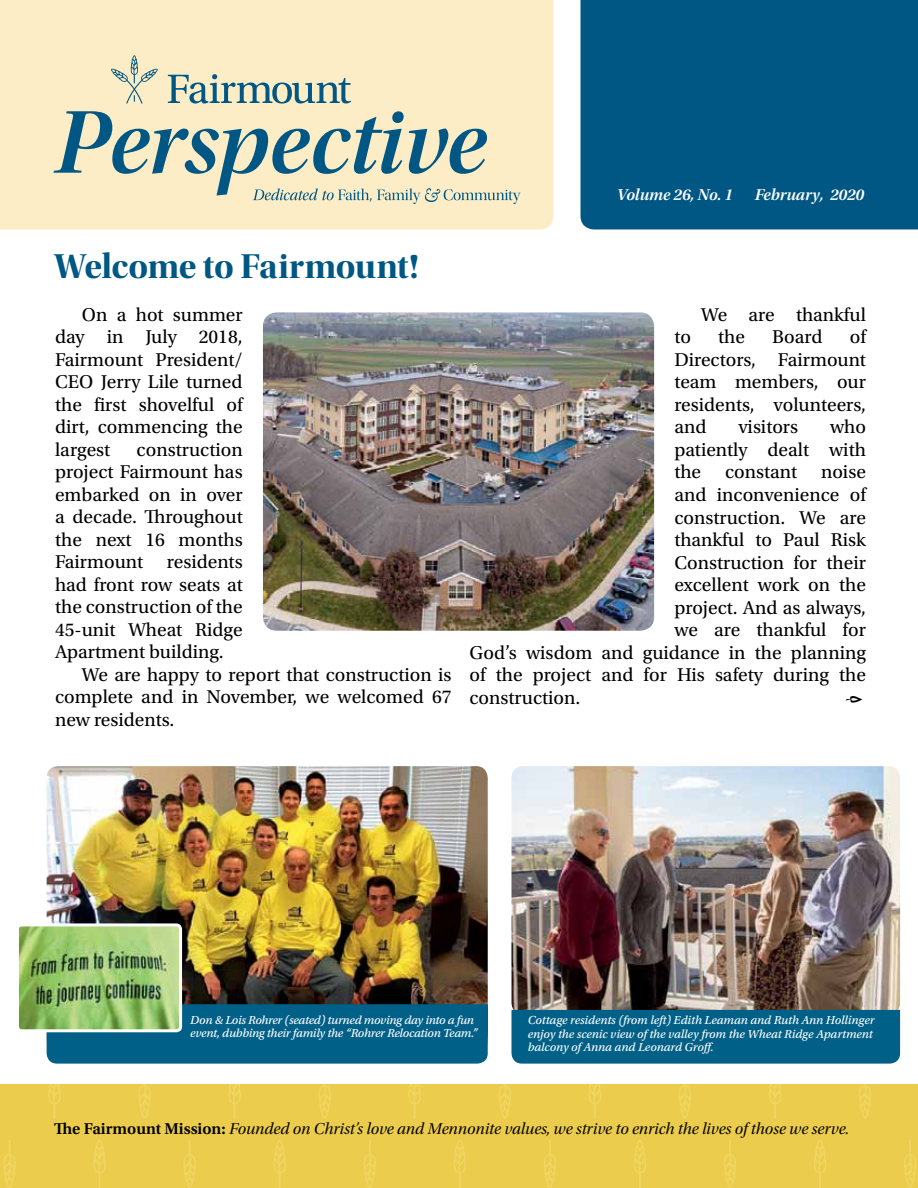
<style>
.page{position:relative;width:918px;height:1188px;background:#fff}
.page>*{position:absolute;margin:0;border:0;box-sizing:border-box;transform-origin:0 0}
.t1{font:93px "Utopia Std Semibold Disp It";color:#005784}
.t2{font:36px "Utopia Std Bold Disp";letter-spacing:-.015em;color:#005784}
.t3{font:19.5px/22.5px "Utopia Std";color:#000;text-align:justify}
.t4{font:16.5px "Utopia Std Subh It";color:#000}
.t5{font:16.5px "Utopia Std Semibold Subh It";color:#fff}
.t6{font:12.3px/13.8px "Utopia Std Capt It";letter-spacing:-.01em;color:#fff}
.s1{font-family:"Utopia Std";font-weight:600}
</style>
<div class="page">
<div style="left:0;top:1084px;width:918px;height:104px;background:#eccc4c"></div>
<div style="left:580px;top:0;width:338px;height:230px;background:#005784"></div>
<div style="left:0;top:0;width:554px;height:230px;background:#fcedc6"></div>
<svg style="left:168px;top:74px;width:183px;height:30px;background:#b1c0b2"></svg>
<svg style="left:111px;top:55px;width:47px;height:49px;background:#dedbbe"></svg>
<svg style="left:253px;top:188px;width:268px;height:16px;background:#cfd2ba"></svg>
<img style="left:512px;top:766px;width:388px;height:244px">
<img style="left:47px;top:766px;width:441px;height:238px">
<div style="left:47px;top:1004px;width:441px;height:60px;background:#006087"></div>
<div style="left:512px;top:1010px;width:388px;height:54px;background:#006087"></div>
<img style="left:20px;top:927px;width:158px;height:101px">
<div style="left:16px;top:923px;width:166px;height:109px;border:3px solid #fff;border-radius:4px"></div>
<img style="left:263px;top:312px;width:391px;height:319px">
<h1 class="t1" style="left:54px;top:92px;width:433px">Perspective</h1>
<h2 class="t2" style="left:54px;top:246px;width:367px">Welcome to Fairmount!</h2>
<p class="t5" style="left:617px;top:186px;width:118px">Volume 26, No. 1</p>
<p class="t5" style="left:755px;top:186px;width:111px">February, 2020</p>
<p class="t3" style="left:55px;top:304px;width:189px;text-indent:27px">On a hot summer day in July 2018, Fairmount President/ CEO Jerry Lile turned the first shovelful of dirt, commencing the largest</p>
<p class="t3" style="left:137px;top:439px;width:108px">construction</p>
<p class="t3" style="left:55px;top:461px;width:189px">project Fairmount has</p>
<p class="t3" style="left:55px;top:484px;width:189px">embarked on in over</p>
<p class="t3" style="left:55px;top:506px;width:189px">a decade. Throughout</p>
<p class="t3" style="left:55px;top:529px;width:189px">the next 16 months</p>
<p class="t3" style="left:55px;top:551px;width:189px">Fairmount residents</p>
<p class="t3" style="left:55px;top:574px;width:189px">had front row seats at</p>
<p class="t3" style="left:55px;top:596px;width:189px">the construction of the</p>
<p class="t3" style="left:55px;top:619px;width:189px">45-unit Wheat Ridge</p>
<p class="t3" style="left:55px;top:641px;width:170px">Apartment building.</p>
<p class="t3" style="left:82px;top:664px;width:371px">We are happy to report that construction is</p>
<p class="t3" style="left:55px;top:686px;width:398px">complete and in November, we welcomed 67</p>
<p class="t3" style="left:55px;top:709px;width:121px">new residents.</p>
<p class="t3" style="left:701px;top:304px;width:166px">We are thankful</p>
<p class="t3" style="left:674px;top:326px;width:18px">to</p>
<p class="t3" style="left:718px;top:326px;width:28px">the</p>
<p class="t3" style="left:772px;top:326px;width:52px">Board</p>
<p class="t3" style="left:674px;top:326px;width:193px;text-indent:175px">of Directors, Fairmount team members, our residents, volunteers, and</p>
<p class="t3" style="left:738px;top:416px;width:61px">visitors</p>
<p class="t3" style="left:830px;top:416px;width:37px">who</p>
<p class="t3" style="left:674px;top:439px;width:193px">patiently dealt with</p>
<p class="t3" style="left:674px;top:461px;width:193px">the constant noise</p>
<p class="t3" style="left:674px;top:484px;width:193px">and inconvenience of</p>
<p class="t3" style="left:674px;top:506px;width:193px">construction. We are</p>
<p class="t3" style="left:674px;top:529px;width:193px">thankful to Paul Risk</p>
<p class="t3" style="left:674px;top:551px;width:193px">Construction for their</p>
<p class="t3" style="left:674px;top:574px;width:193px">excellent work on the</p>
<p class="t3" style="left:674px;top:596px;width:193px">project. And as always,</p>
<p class="t3" style="left:674px;top:619px;width:193px">we are thankful for</p>
<p class="t3" style="left:469px;top:641px;width:398px">God’s wisdom and guidance in the planning</p>
<p class="t3" style="left:469px;top:664px;width:398px">of the project and for His safety during the</p>
<p class="t3" style="left:469px;top:686px;width:112px">construction.</p>
<p class="t3" style="left:845px;top:686px;width:19px">•</p>
<p class="t6" style="left:190px;top:1013px;width:289px">Don &amp; Lois Rohrer (seated) turned moving day into a fun event, dubbing their family the “Rohrer Relocation Team.”</p>
<p class="t6" style="left:528px;top:1013px;width:348px">Cottage residents (from left) Edith Leaman and Ruth Ann Hollinger enjoy the scenic view of the valley from the Wheat Ridge Apartment balcony of Anna and Leonard Groff.</p>
<p class="t4" style="left:54px;top:1120px;width:797px"><span class="s1">The Fairmount Mission:</span> Founded on Christ’s love and Mennonite values, we strive to enrich the lives of those we serve.</p>
</div>
